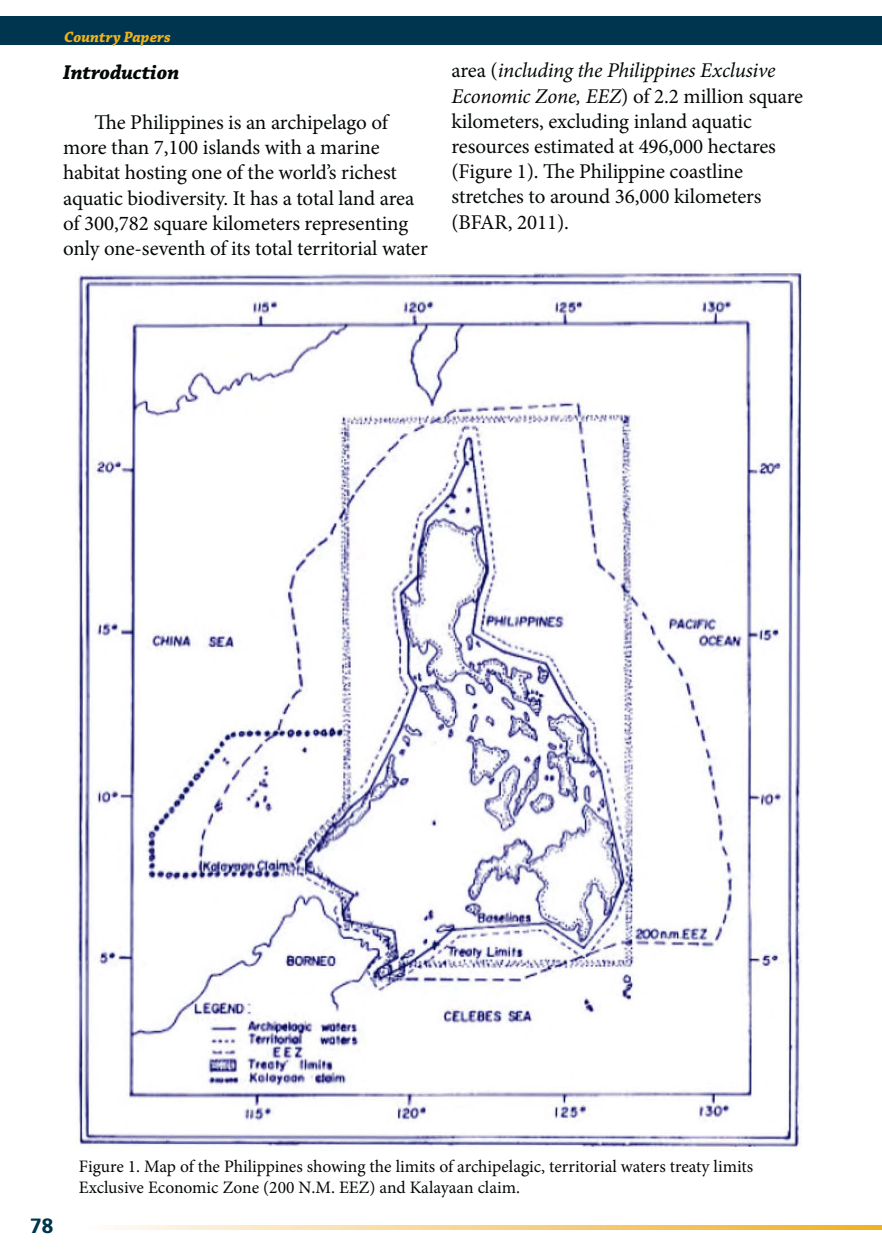
<style>
.page{position:relative;width:882px;height:1260px;background:#fff}
.page>*{position:absolute;margin:0;border:0;box-sizing:border-box;transform-origin:0 0}
.t1{font:21px/25.2px "Minion Pro";letter-spacing:-.005em;color:#030806}
.t2{font:italic 700 21px "Chaparral Pro";letter-spacing:-.005em;color:#030806}
.t3{font:17.5px/21px "Minion Pro";color:#030806}
.t4{font:italic 700 15.75px "Chaparral Pro";color:#f0b11d}
.s1{font-style:italic}
</style>
<div class="page">
<svg style="left:105px;top:1226px;width:777px;height:4px;background:#f7d38b"></svg>
<div style="left:0;top:16px;width:882px;height:29px;background:#00354f"></div>
<img style="left:75px;top:270px;width:727px;height:880px">
<p class="t4" style="left:64px;top:31px;width:108px">Country Papers</p>
<p class="t2" style="left:63px;top:64px;width:118px">Introduction</p>
<p class="t1" style="left:63px;top:111px;width:366px;text-indent:32px">The Philippines is an archipelago of more than 7,100 islands with a marine habitat hosting one of the world’s richest aquatic biodiversity. It has a total land area of 300,782 square kilometers representing only one-seventh of its total territorial water</p>
<p class="t1" style="left:452px;top:60px;width:353px">area (<span class="s1">including the Philippines Exclusive Economic Zone, EEZ</span>) of 2.2 million square kilometers, excluding inland aquatic resources estimated at 496,000 hectares (Figure 1). The Philippine coastline stretches to around 36,000 kilometers (BFAR, 2011).</p>
<p class="t3" style="left:79px;top:1157px;width:676px">Figure 1. Map of the Philippines showing the limits of archipelagic, territorial waters treaty limits<br>Exclusive Economic Zone (200 N.M. EEZ) and Kalayaan claim.</p>
</div>
